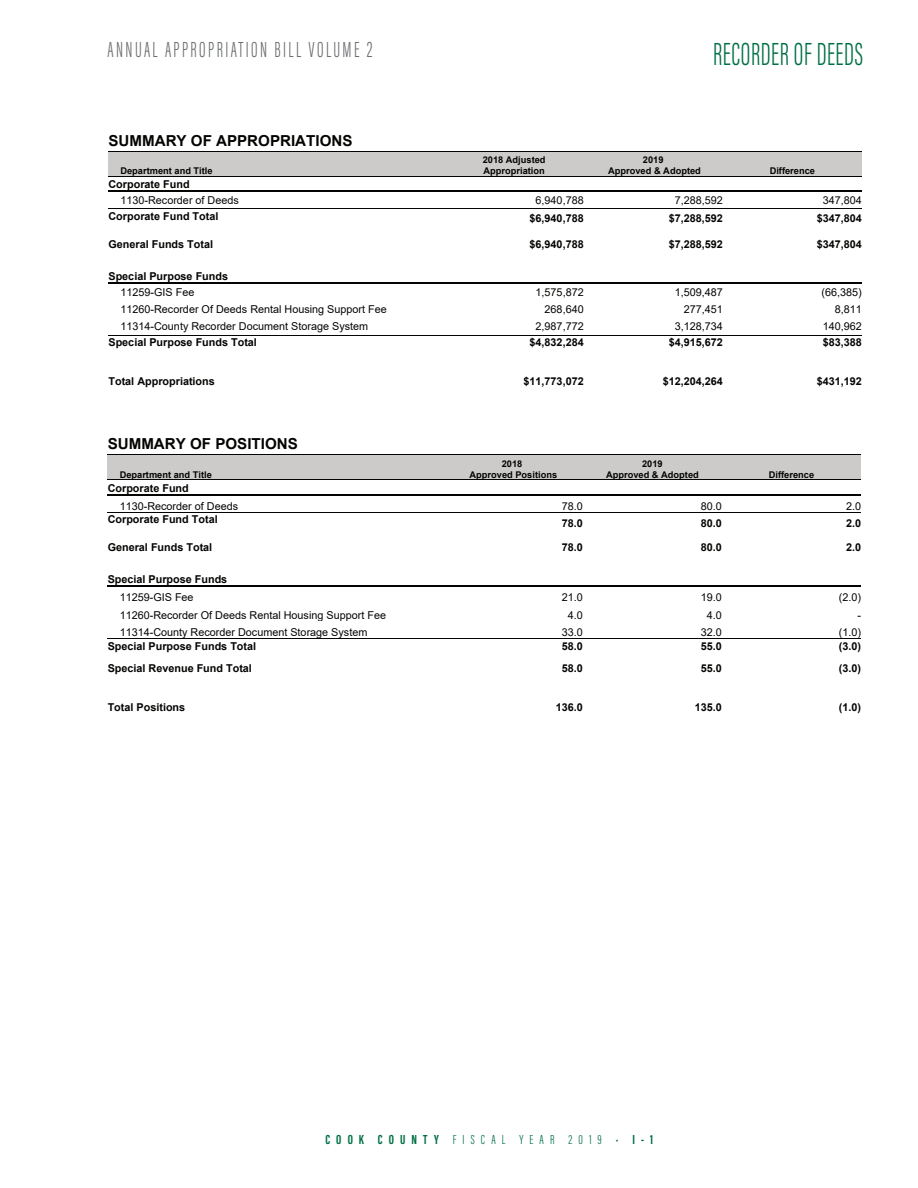
<style>
.page{position:relative;width:918px;height:1188px;background:#fff}
.page>*{position:absolute;margin:0;border:0;box-sizing:border-box;transform-origin:0 0}
.t1{font:300 33px "Acumin Pro Extra Cond";letter-spacing:.025em;color:#016f45;scale:.85 1}
.t2{font:300 22.5px "Acumin Pro Extra Cond";letter-spacing:.125em;color:#6c6d70;scale:.85 1}
.t3{font:700 15.15px "Arial";color:#040503}
.t4{font:300 13.5px "Acumin Pro Extra Cond";letter-spacing:.45em;color:#016f45}
.t5{font:700 10.8px "Arial";color:#040503}
.t6{font:10.8px "Arial";color:#040503}
.t7{font:700 9.3px/11.1px "Arial";color:#040503;text-align:center}
.s1{font-weight:700}
</style>
<div class="page">
<div style="left:108px;top:151px;width:754px;height:25px;background:#cccbca"></div>
<hr style="left:108px;top:335px;width:754px;height:1px;background:#040503">
<hr style="left:108px;top:191px;width:754px;height:1px;background:#040503">
<hr style="left:108px;top:208px;width:754px;height:1px;background:#040503">
<hr style="left:108px;top:282px;width:754px;height:2px;background:#040503">
<hr style="left:108px;top:176px;width:754px;height:1px;background:#040503">
<hr style="left:108px;top:151px;width:754px;height:1px;background:#040503">
<div style="left:108px;top:455px;width:753px;height:25px;background:#cccbca"></div>
<hr style="left:108px;top:638px;width:753px;height:1px;background:#040503">
<hr style="left:108px;top:494px;width:753px;height:2px;background:#040503">
<hr style="left:108px;top:512px;width:753px;height:1px;background:#040503">
<hr style="left:108px;top:586px;width:753px;height:1px;background:#040503">
<hr style="left:108px;top:480px;width:753px;height:1px;background:#040503">
<hr style="left:108px;top:454px;width:753px;height:1px;background:#040503">
<h2 class="t2" style="left:108px;top:36px;width:313px">ANNUAL APPROPRIATION BILL VOLUME 2</h2>
<h1 class="t1" style="left:713px;top:34px;width:178px">RECORDER OF DEEDS</h1>
<h3 class="t3" style="left:108px;top:130px;width:246px">SUMMARY OF APPROPRIATIONS</h3>
<p class="t7" style="left:120px;top:165px;width:94px">Department and Title</p>
<p class="t7" style="left:483px;top:154px;width:64px;text-align:left">2018 Adjusted<br>Appropriation</p>
<p class="t7" style="left:608px;top:154px;width:94px">2019<br>Approved &amp; Adopted</p>
<p class="t7" style="left:770px;top:165px;width:47px">Difference</p>
<p class="t5" style="left:108px;top:177px;width:83px">Corporate Fund</p>
<p class="t6" style="left:120px;top:193px;width:120px">1130-Recorder of Deeds</p>
<p class="t6" style="left:536px;top:193px;width:50px">6,940,788</p>
<p class="t6" style="left:675px;top:193px;width:50px">7,288,592</p>
<p class="t6" style="left:823px;top:193px;width:41px">347,804</p>
<p class="t5" style="left:108px;top:208px;width:111px">Corporate Fund Total</p>
<p class="t5" style="left:530px;top:210px;width:56px">$6,940,788</p>
<p class="t5" style="left:669px;top:210px;width:56px">$7,288,592</p>
<p class="t5" style="left:817px;top:210px;width:47px">$347,804</p>
<p class="t5" style="left:108px;top:236px;width:106px">General Funds Total</p>
<p class="t5" style="left:530px;top:236px;width:56px">$6,940,788</p>
<p class="t5" style="left:669px;top:236px;width:56px">$7,288,592</p>
<p class="t5" style="left:817px;top:236px;width:47px">$347,804</p>
<p class="t5" style="left:108px;top:268px;width:121px">Special Purpose Funds</p>
<p class="t6" style="left:120px;top:284px;width:75px">11259-GIS Fee</p>
<p class="t6" style="left:536px;top:284px;width:50px">1,575,872</p>
<p class="t6" style="left:675px;top:284px;width:50px">1,509,487</p>
<p class="t6" style="left:822px;top:284px;width:42px">(66,385)</p>
<p class="t6" style="left:120px;top:302px;width:268px">11260-Recorder Of Deeds Rental Housing Support Fee</p>
<p class="t6" style="left:545px;top:302px;width:41px">268,640</p>
<p class="t6" style="left:684px;top:302px;width:41px">277,451</p>
<p class="t6" style="left:835px;top:302px;width:29px">8,811</p>
<p class="t6" style="left:120px;top:319px;width:249px">11314-County Recorder Document Storage System</p>
<p class="t6" style="left:536px;top:319px;width:50px">2,987,772</p>
<p class="t6" style="left:675px;top:319px;width:50px">3,128,734</p>
<p class="t6" style="left:823px;top:319px;width:41px">140,962</p>
<p class="t5" style="left:108px;top:335px;width:150px">Special Purpose Funds Total</p>
<p class="t5" style="left:530px;top:335px;width:56px">$4,832,284</p>
<p class="t5" style="left:669px;top:335px;width:56px">$4,915,672</p>
<p class="t5" style="left:823px;top:335px;width:41px">$83,388</p>
<p class="t5" style="left:108px;top:373px;width:108px">Total Appropriations</p>
<p class="t5" style="left:524px;top:373px;width:62px">$11,773,072</p>
<p class="t5" style="left:663px;top:373px;width:62px">$12,204,264</p>
<p class="t5" style="left:817px;top:373px;width:47px">$431,192</p>
<h3 class="t3" style="left:108px;top:433px;width:192px">SUMMARY OF POSITIONS</h3>
<p class="t7" style="left:120px;top:469px;width:94px">Department and Title</p>
<p class="t7" style="left:470px;top:458px;width:89px">2018<br>Approved Positions</p>
<p class="t7" style="left:606px;top:458px;width:94px">2019<br>Approved &amp; Adopted</p>
<p class="t7" style="left:769px;top:469px;width:47px">Difference</p>
<p class="t5" style="left:108px;top:480px;width:83px">Corporate Fund</p>
<p class="t6" style="left:120px;top:499px;width:120px">1130-Recorder of Deeds</p>
<p class="t6" style="left:562px;top:499px;width:23px">78.0</p>
<p class="t6" style="left:701px;top:499px;width:23px">80.0</p>
<p class="t6" style="left:846px;top:499px;width:17px">2.0</p>
<p class="t5" style="left:108px;top:512px;width:111px">Corporate Fund Total</p>
<p class="t5" style="left:562px;top:516px;width:23px">78.0</p>
<p class="t5" style="left:701px;top:516px;width:23px">80.0</p>
<p class="t5" style="left:846px;top:516px;width:17px">2.0</p>
<p class="t5" style="left:108px;top:540px;width:106px">General Funds Total</p>
<p class="t5" style="left:562px;top:540px;width:23px">78.0</p>
<p class="t5" style="left:701px;top:540px;width:23px">80.0</p>
<p class="t5" style="left:846px;top:540px;width:17px">2.0</p>
<p class="t5" style="left:108px;top:572px;width:121px">Special Purpose Funds</p>
<p class="t6" style="left:120px;top:590px;width:75px">11259-GIS Fee</p>
<p class="t6" style="left:562px;top:590px;width:23px">21.0</p>
<p class="t6" style="left:701px;top:590px;width:23px">19.0</p>
<p class="t6" style="left:839px;top:590px;width:24px">(2.0)</p>
<p class="t6" style="left:120px;top:608px;width:268px">11260-Recorder Of Deeds Rental Housing Support Fee</p>
<p class="t6" style="left:568px;top:608px;width:17px">4.0</p>
<p class="t6" style="left:707px;top:608px;width:17px">4.0</p>
<p class="t6" style="left:857px;top:608px;width:5px">-</p>
<p class="t6" style="left:120px;top:625px;width:249px">11314-County Recorder Document Storage System</p>
<p class="t6" style="left:562px;top:625px;width:23px">33.0</p>
<p class="t6" style="left:701px;top:625px;width:23px">32.0</p>
<p class="t6" style="left:839px;top:625px;width:24px">(1.0)</p>
<p class="t5" style="left:108px;top:638px;width:150px">Special Purpose Funds Total</p>
<p class="t5" style="left:562px;top:638px;width:23px">58.0</p>
<p class="t5" style="left:701px;top:638px;width:23px">55.0</p>
<p class="t5" style="left:839px;top:638px;width:24px">(3.0)</p>
<p class="t5" style="left:108px;top:661px;width:146px">Special Revenue Fund Total</p>
<p class="t5" style="left:562px;top:661px;width:23px">58.0</p>
<p class="t5" style="left:701px;top:661px;width:23px">55.0</p>
<p class="t5" style="left:839px;top:661px;width:24px">(3.0)</p>
<p class="t5" style="left:108px;top:700px;width:79px">Total Positions</p>
<p class="t5" style="left:556px;top:700px;width:29px">136.0</p>
<p class="t5" style="left:695px;top:700px;width:29px">135.0</p>
<p class="t5" style="left:839px;top:700px;width:24px">(1.0)</p>
<p class="t4" style="left:325px;top:1131px;width:329px"><span class="s1">COOK COUNTY</span> FISCAL YEAR 2019 • <span class="s1">I-1</span></p>
</div>
